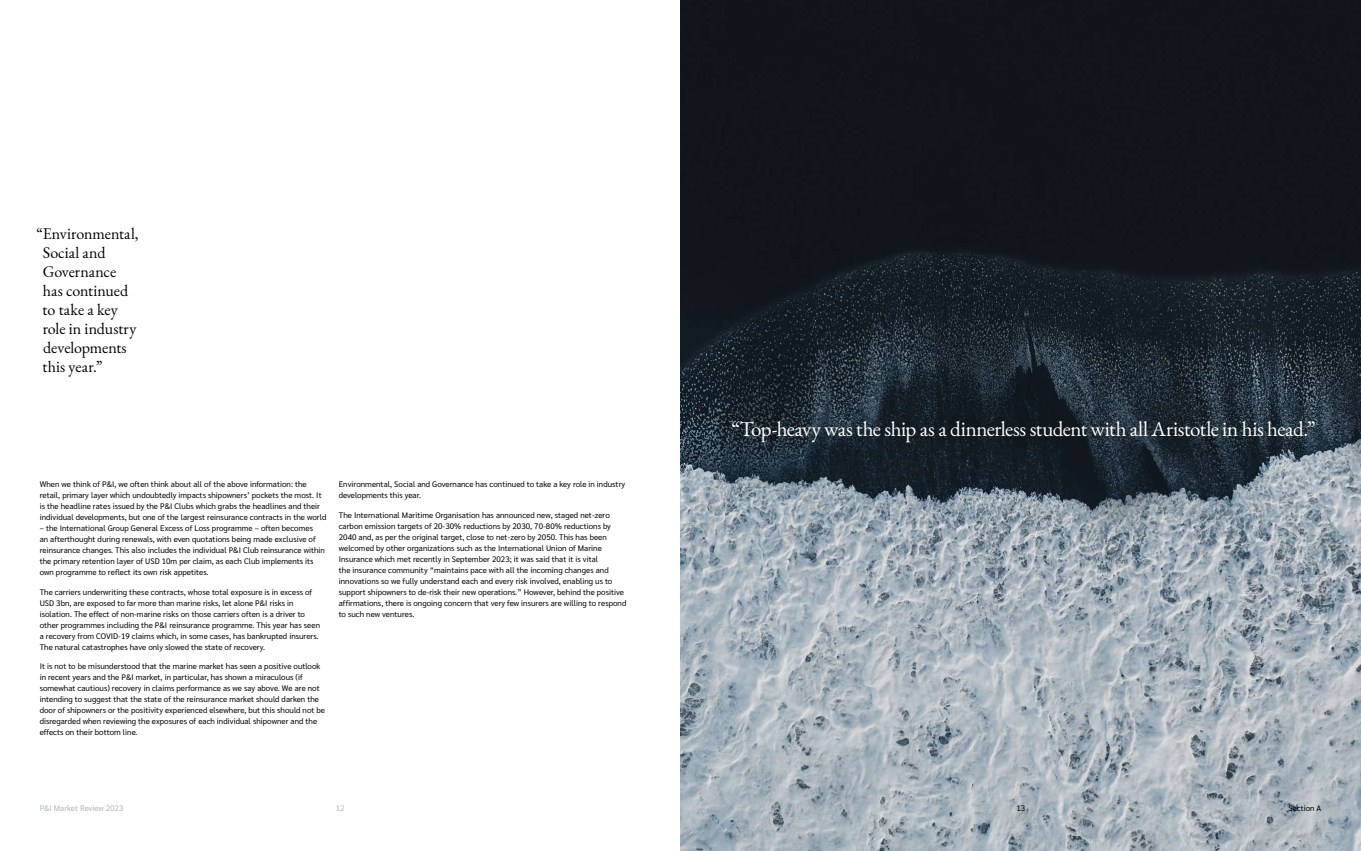
<style>
.page{position:relative;width:1361px;height:851px;background:#fff}
.page>*{position:absolute;margin:0;border:0;box-sizing:border-box;transform-origin:0 0}
.t1{font:21px "EB Garamond";letter-spacing:-.02em;color:#fff}
.t2{font:16px/19px "EB Garamond";letter-spacing:-.005em;color:#000}
.t3{font:8px/11px "Sarabun";letter-spacing:.005em;color:#000}
.t4{font:8px "Sarabun";color:#afb6bd}
</style>
<div class="page">
<img style="left:680px;top:0;width:681px;height:850px">
<h2 class="t2" style="left:43px;top:224px;width:97px;text-indent:-6px">“Environmental,<br>Social and<br>Governance has continued to take a key role in industry developments this year.”</h2>
<p class="t3" style="left:40px;top:478px;width:288px">When we think of P&amp;I, we often think about all of the above information: the retail, primary layer which undoubtedly impacts shipowners’ pockets the most. It is the headline rates issued by the P&amp;I Clubs which grabs the headlines and their individual developments, but one of the largest reinsurance contracts in the world</p>
<p class="t3" style="left:40px;top:522px;width:287px">– the International Group General Excess of Loss programme – often becomes<br>an afterthought during renewals, with even quotations being made exclusive of reinsurance changes. This also includes the individual P&amp;I Club reinsurance within the primary retention layer of USD 10m per claim, as each Club implements its own programme to reflect its own risk appetites.</p>
<p class="t3" style="left:40px;top:586px;width:282px">The carriers underwriting these contracts, whose total exposure is in excess of USD 3bn, are exposed to far more than marine risks, let alone P&amp;I risks in isolation. The effect of non-marine risks on those carriers often is a driver to other programmes including the P&amp;I reinsurance programme. This year has seen a recovery from COVID-19 claims which, in some cases, has bankrupted insurers.<br>The natural catastrophes have only slowed the state of recovery.</p>
<p class="t3" style="left:40px;top:660px;width:287px">It is not to be misunderstood that the marine market has seen a positive outlook in recent years and the P&amp;I market, in particular, has shown a miraculous (if somewhat cautious) recovery in claims performance as we say above. We are not intending to suggest that the state of the reinsurance market should darken the door of shipowners or the positivity experienced elsewhere, but this should not be disregarded when reviewing the exposures of each individual shipowner and the effects on their bottom line.</p>
<p class="t3" style="left:339px;top:478px;width:288px">Environmental, Social and Governance has continued to take a key role in industry developments this year.</p>
<p class="t3" style="left:339px;top:509px;width:289px">The International Maritime Organisation has announced new, staged net-zero carbon emission targets of 20-30% reductions by 2030, 70-80% reductions by 2040 and, as per the original target, close to net-zero by 2050. This has been welcomed by other organizations such as the International Union of Marine Insurance which met recently in September 2023; it was said that it is vital<br>the insurance community “maintains pace with all the incoming changes and innovations so we fully understand each and every risk involved, enabling us to support shipowners to de-risk their new operations.” However, behind the positive affirmations, there is ongoing concern that very few insurers are willing to respond to such new ventures.</p>
<h1 class="t1" style="left:731px;top:415px;width:585px">“Top-heavy was the ship as a dinnerless student with all Aristotle in his head.”</h1>
<p class="t4" style="left:40px;top:803px;width:85px">P&amp;I Market Review 2023</p>
<p class="t4" style="left:336px;top:803px;width:10px">12</p>
<p class="t3" style="left:1016px;top:802px;width:10px">13</p>
<p class="t3" style="left:1288px;top:802px;width:34px">Section A</p>
</div>
